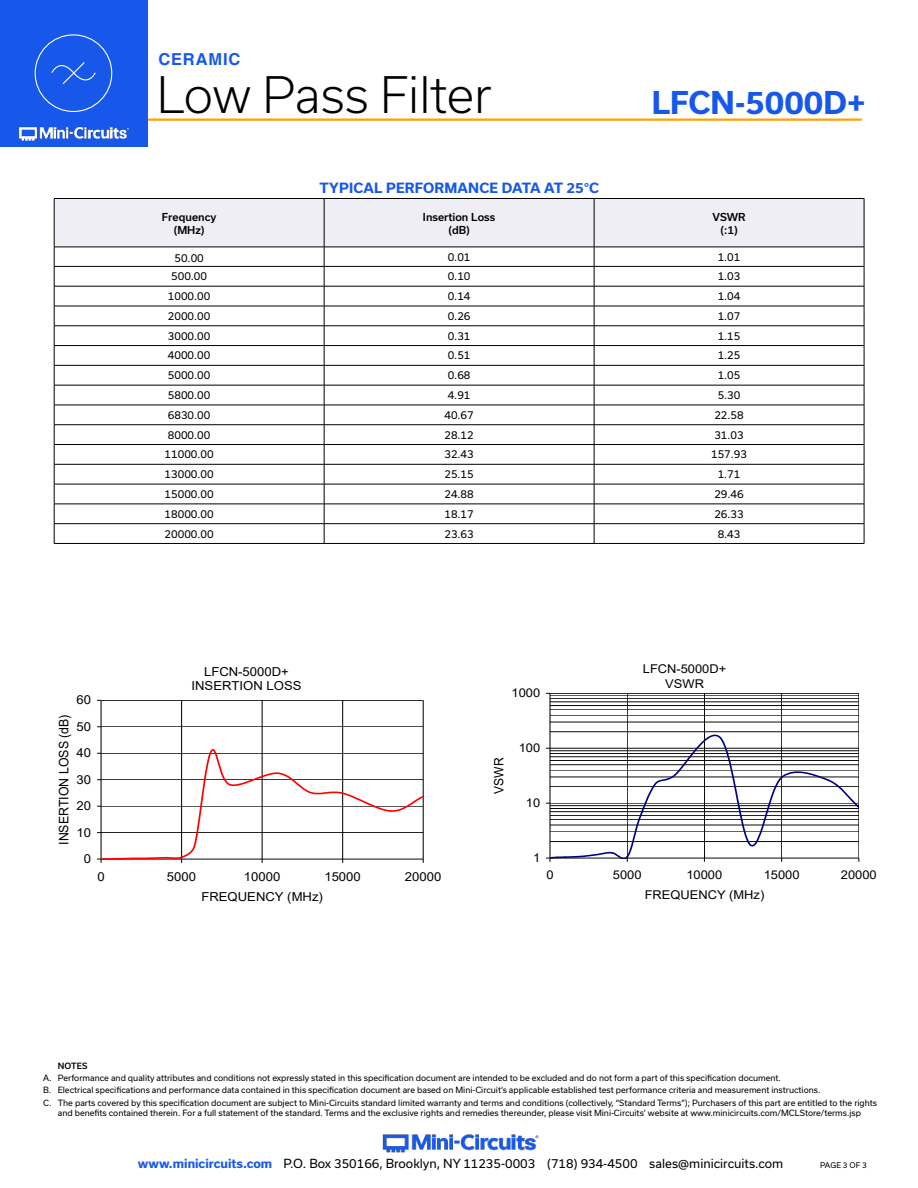
<style>
.page{position:relative;width:918px;height:1188px;background:#fff}
.page>*{position:absolute;margin:0;border:0;box-sizing:border-box;transform-origin:0 0}
.t1{font:300 48px "Usual";color:#000}
.t2{font:700 30px "Usual";color:#1758ea}
.t3{font:700 16.5px "Helvetica";letter-spacing:.05em;color:#1758ea}
.t4{font:700 13.5px "Usual";letter-spacing:.015em;color:#1758ea}
.t5{font:13.05px "Arial";color:#000;scale:.94 1}
.t6{font:12.9px "Arial";color:#000;scale:.94 1}
.t7{font:12.3px/14.7px "Arial";color:#000;text-align:center;scale:1.06 1}
.t8{font:12.15px/14.4px "Arial";color:#000;text-align:center;scale:1.07 1}
.t9{font:12px "Usual";color:#000}
.t10{font:10.5px "Usual";color:#000}
.t11{font:500 10.5px/12.6px "Usual";color:#000;text-align:center}
.t12{font:8.25px/12.1px "Usual";color:#000}
.t13{font:500 8.25px "Usual";letter-spacing:.015em;color:#000}
.t14{font:7.5px "Usual";color:#000}
.s1{font-weight:700;color:#1758ea}
</style>
<div class="page">
<img style="left:382px;top:1134px;width:157px;height:19px">
<hr style="left:129px;top:118px;width:733px;height:3px;background:#ffa200">
<div style="left:0;top:0;width:147px;height:147px;background:#1758ea"></div>
<img style="left:19px;top:126px;width:110px;height:15px">
<div style="left:35px;top:34px;width:77px;height:78px;border:1px solid #fff;border-radius:50%"></div>
<svg style="left:51px;top:62px;width:45px;height:22px"></svg>
<svg style="left:54px;top:198px;width:811px;height:345px"></svg>
<hr style="left:54px;top:543px;width:270px;height:1px;background:#000">
<hr style="left:324px;top:543px;width:270px;height:1px;background:#000">
<hr style="left:594px;top:543px;width:270px;height:1px;background:#000">
<hr style="left:101px;top:727px;width:322px;height:1px;background:#000">
<hr style="left:101px;top:700px;width:322px;height:1px;background:#000">
<hr style="left:181px;top:700px;width:1px;height:159px;background:#000">
<hr style="left:262px;top:700px;width:1px;height:159px;background:#000">
<hr style="left:342px;top:700px;width:1px;height:159px;background:#000">
<hr style="left:423px;top:700px;width:1px;height:159px;background:#000">
<hr style="left:101px;top:700px;width:1px;height:159px;background:#000">
<svg style="left:97px;top:747px;width:327px;height:116px"></svg>
<hr style="left:550px;top:731px;width:309px;height:1px;background:#000">
<hr style="left:550px;top:722px;width:309px;height:1px;background:#000">
<hr style="left:550px;top:715px;width:309px;height:1px;background:#000">
<hr style="left:550px;top:710px;width:309px;height:1px;background:#000">
<hr style="left:550px;top:705px;width:309px;height:1px;background:#000">
<hr style="left:550px;top:702px;width:309px;height:1px;background:#000">
<hr style="left:550px;top:699px;width:309px;height:1px;background:#000">
<hr style="left:550px;top:696px;width:309px;height:1px;background:#000">
<hr style="left:550px;top:693px;width:309px;height:1px;background:#000">
<hr style="left:627px;top:693px;width:1px;height:165px;background:#000">
<hr style="left:704px;top:693px;width:1px;height:165px;background:#000">
<hr style="left:782px;top:693px;width:1px;height:165px;background:#000">
<hr style="left:859px;top:693px;width:1px;height:165px;background:#000">
<hr style="left:550px;top:693px;width:1px;height:165px;background:#000">
<svg style="left:546px;top:733px;width:314px;height:129px"></svg>
<h3 class="t3" style="left:158px;top:49px;width:83px">CERAMIC</h3>
<h1 class="t1" style="left:157px;top:68px;width:336px">Low Pass Filter</h1>
<h3 class="t4" style="left:320px;top:182px;width:281px">TYPICAL PERFORMANCE DATA AT 25°C</h3>
<h2 class="t2" style="left:652px;top:86px;width:215px">LFCN-5000D+</h2>
<h3 class="t7" style="left:77px;top:694px;width:15px">60</h3>
<h3 class="t5" style="left:59px;top:845px;width:140px;rotate:-90deg">INSERTION LOSS (dB)</h3>
<h3 class="t7" style="left:77px;top:720px;width:15px">50</h3>
<h3 class="t7" style="left:77px;top:747px;width:15px">40</h3>
<h3 class="t7" style="left:77px;top:773px;width:15px">30</h3>
<h3 class="t7" style="left:77px;top:800px;width:15px">20</h3>
<h3 class="t7" style="left:77px;top:826px;width:15px">10</h3>
<h3 class="t7" style="left:84px;top:853px;width:8px">0</h3>
<p class="t11" style="left:162px;top:212px;width:56px">Frequency (MHz)</p>
<p class="t11" style="left:423px;top:212px;width:74px">Insertion Loss (dB)</p>
<p class="t11" style="left:712px;top:212px;width:35px">VSWR (:1)</p>
<p class="t10" style="left:174px;top:253px;width:31px">50.00</p>
<p class="t10" style="left:448px;top:252px;width:24px">0.01</p>
<p class="t10" style="left:718px;top:252px;width:24px">1.01</p>
<p class="t10" style="left:171px;top:271px;width:37px">500.00</p>
<p class="t10" style="left:448px;top:271px;width:24px">0.10</p>
<p class="t10" style="left:718px;top:271px;width:24px">1.03</p>
<p class="t10" style="left:168px;top:291px;width:44px">1000.00</p>
<p class="t10" style="left:448px;top:291px;width:24px">0.14</p>
<p class="t10" style="left:718px;top:291px;width:24px">1.04</p>
<p class="t10" style="left:168px;top:311px;width:44px">2000.00</p>
<p class="t10" style="left:448px;top:311px;width:24px">0.26</p>
<p class="t10" style="left:718px;top:311px;width:24px">1.07</p>
<p class="t10" style="left:168px;top:331px;width:44px">3000.00</p>
<p class="t10" style="left:448px;top:331px;width:24px">0.31</p>
<p class="t10" style="left:718px;top:331px;width:24px">1.15</p>
<p class="t10" style="left:168px;top:350px;width:44px">4000.00</p>
<p class="t10" style="left:448px;top:350px;width:24px">0.51</p>
<p class="t10" style="left:718px;top:350px;width:24px">1.25</p>
<p class="t10" style="left:168px;top:370px;width:44px">5000.00</p>
<p class="t10" style="left:448px;top:370px;width:24px">0.68</p>
<p class="t10" style="left:718px;top:370px;width:24px">1.05</p>
<p class="t10" style="left:168px;top:390px;width:44px">5800.00</p>
<p class="t10" style="left:448px;top:390px;width:24px">4.91</p>
<p class="t10" style="left:718px;top:390px;width:24px">5.30</p>
<p class="t10" style="left:168px;top:410px;width:44px">6830.00</p>
<p class="t10" style="left:444px;top:410px;width:31px">40.67</p>
<p class="t10" style="left:714px;top:410px;width:31px">22.58</p>
<p class="t10" style="left:168px;top:429px;width:44px">8000.00</p>
<p class="t10" style="left:444px;top:429px;width:31px">28.12</p>
<p class="t10" style="left:714px;top:429px;width:31px">31.03</p>
<p class="t10" style="left:165px;top:449px;width:51px">11000.00</p>
<p class="t10" style="left:444px;top:449px;width:31px">32.43</p>
<p class="t10" style="left:711px;top:449px;width:37px">157.93</p>
<p class="t10" style="left:165px;top:469px;width:51px">13000.00</p>
<p class="t10" style="left:444px;top:469px;width:31px">25.15</p>
<p class="t10" style="left:718px;top:469px;width:24px">1.71</p>
<p class="t10" style="left:165px;top:489px;width:51px">15000.00</p>
<p class="t10" style="left:444px;top:489px;width:31px">24.88</p>
<p class="t10" style="left:714px;top:489px;width:31px">29.46</p>
<p class="t10" style="left:165px;top:509px;width:51px">18000.00</p>
<p class="t10" style="left:444px;top:509px;width:31px">18.17</p>
<p class="t10" style="left:714px;top:509px;width:31px">26.33</p>
<p class="t10" style="left:165px;top:528px;width:51px">20000.00</p>
<p class="t10" style="left:444px;top:528px;width:31px">23.63</p>
<p class="t10" style="left:718px;top:528px;width:24px">8.43</p>
<h3 class="t7" style="left:192px;top:665px;width:105px">LFCN-5000D+<br>INSERTION LOSS</h3>
<h3 class="t8" style="left:512px;top:687px;width:28px">1000</h3>
<h3 class="t6" style="left:494px;top:794px;width:40px;rotate:-90deg">VSWR</h3>
<h3 class="t8" style="left:519px;top:742px;width:22px">100</h3>
<h3 class="t8" style="left:526px;top:797px;width:15px">10</h3>
<h3 class="t8" style="left:533px;top:852px;width:8px">1</h3>
<h3 class="t8" style="left:643px;top:663px;width:80px">LFCN-5000D+<br>VSWR</h3>
<h3 class="t7" style="left:97px;top:870px;width:8px">0</h3>
<h3 class="t7" style="left:167px;top:870px;width:29px">5000</h3>
<h3 class="t7" style="left:244px;top:870px;width:36px">10000</h3>
<h3 class="t7" style="left:324px;top:870px;width:36px">15000</h3>
<h3 class="t7" style="left:405px;top:870px;width:36px">20000</h3>
<h3 class="t7" style="left:201px;top:890px;width:116px">FREQUENCY (MHz)</h3>
<h3 class="t8" style="left:546px;top:869px;width:8px">0</h3>
<h3 class="t8" style="left:613px;top:869px;width:28px">5000</h3>
<h3 class="t8" style="left:686px;top:869px;width:35px">10000</h3>
<h3 class="t8" style="left:764px;top:869px;width:35px">15000</h3>
<h3 class="t8" style="left:841px;top:869px;width:35px">20000</h3>
<h3 class="t8" style="left:645px;top:889px;width:113px">FREQUENCY (MHz)</h3>
<p class="t13" style="left:58px;top:1061px;width:31px">NOTES</p>
<p class="t12" style="left:43px;top:1073px;width:835px">A. Performance and quality attributes and conditions not expressly stated in this specification document are intended to be excluded and do not form a part of this specification document.<br>B. Electrical specifications and performance data contained in this specification document are based on Mini-Circuit’s applicable established test performance criteria and measurement instructions.<br>C. The parts covered by this specification document are subject to Mini-Circuits standard limited warranty and terms and conditions (collectively, “Standard Terms”); Purchasers of this part are entitled to the rights</p>
<p class="t12" style="left:58px;top:1107px;width:805px">and benefits contained therein. For a full statement of the standard. Terms and the exclusive rights and remedies thereunder, please visit Mini-Circuits’ website at www.minicircuits.com/MCLStore/terms.jsp</p>
<h3 class="t9" style="left:138px;top:1159px;width:647px"><span class="s1">www.minicircuits.com</span> P.O. Box 350166, Brooklyn, NY 11235-0003 (718) 934-4500 sales@minicircuits.com</h3>
<p class="t14" style="left:820px;top:1162px;width:48px">PAGE 3 OF 3</p>
</div>
